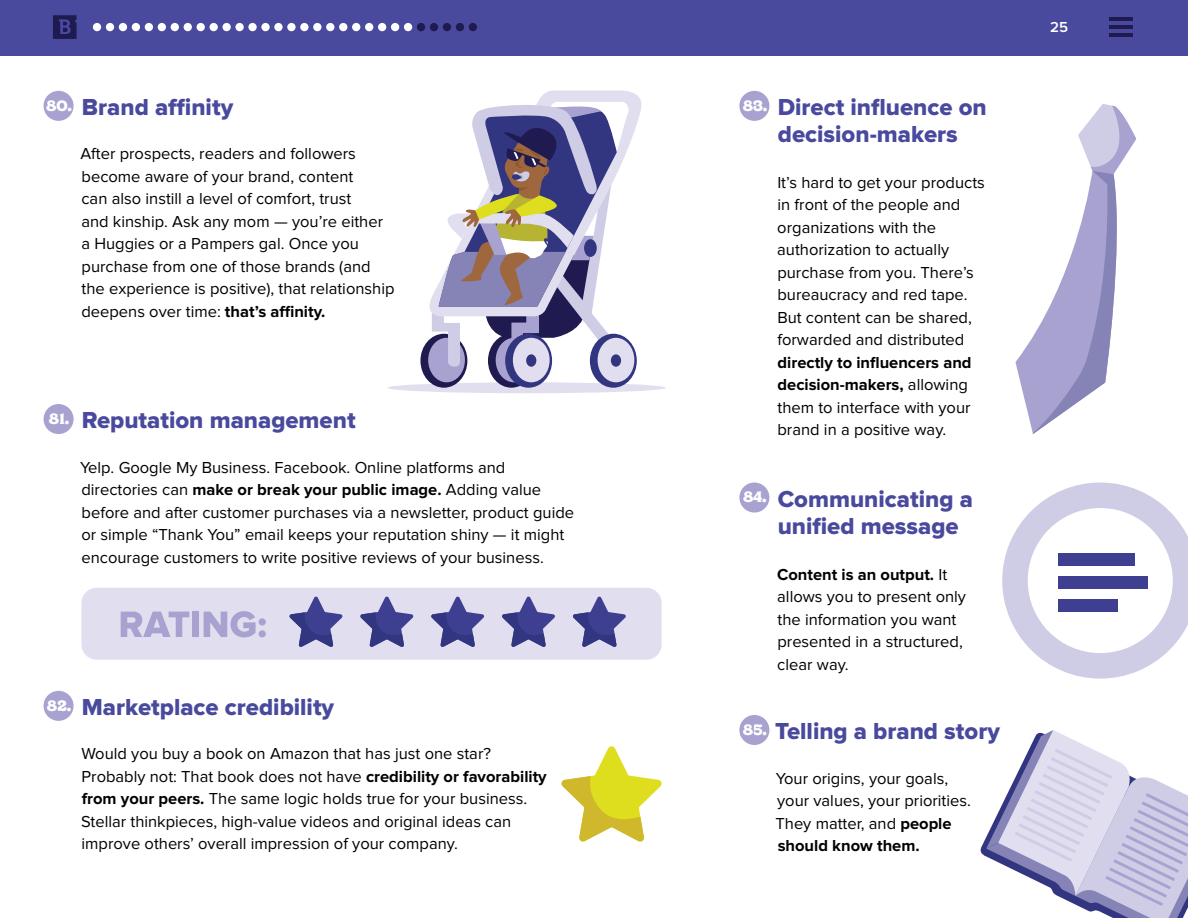
<style>
.page{position:relative;width:1188px;height:918px;background:#fff}
.page>*{position:absolute;margin:0;border:0;box-sizing:border-box;transform-origin:0 0}
.t1{font:24px/27px "Proxima Nova Extrabld";color:#49499e}
.t2{font:16.5px/22.5px "Proxima Nova";color:#000}
.t3{font:15px "Regina Black Solid";color:#fff}
.t4{font:600 15px "Proxima Nova";color:#fff}
.s1{font-weight:700}
</style>
<div class="page">
<div style="left:0;top:0;width:1188px;height:55px;background:#49499e"></div>
<svg style="left:53px;top:15px;width:24px;height:24px"></svg>
<hr style="left:1109px;top:17px;width:24px;height:4px;background:#1f1a50">
<hr style="left:1109px;top:25px;width:24px;height:4px;background:#1f1a50">
<hr style="left:1109px;top:33px;width:24px;height:4px;background:#1f1a50">
<div style="left:93px;top:23px;width:8px;height:8px;background:#fff;border-radius:50%"></div>
<div style="left:119px;top:23px;width:8px;height:8px;background:#fff;border-radius:50%"></div>
<div style="left:145px;top:23px;width:8px;height:8px;background:#fff;border-radius:50%"></div>
<div style="left:274px;top:23px;width:9px;height:8px;background:#fff;border-radius:50%"></div>
<div style="left:210px;top:23px;width:8px;height:8px;background:#fff;border-radius:50%"></div>
<div style="left:339px;top:23px;width:8px;height:8px;background:#fff;border-radius:50%"></div>
<div style="left:404px;top:23px;width:8px;height:8px;background:#fff;border-radius:50%"></div>
<div style="left:171px;top:23px;width:8px;height:8px;background:#fff;border-radius:50%"></div>
<div style="left:300px;top:23px;width:9px;height:8px;background:#fff;border-radius:50%"></div>
<div style="left:235px;top:23px;width:9px;height:8px;background:#fff;border-radius:50%"></div>
<div style="left:365px;top:23px;width:8px;height:8px;background:#fff;border-radius:50%"></div>
<div style="left:430px;top:23px;width:8px;height:8px;background:#1f1a50;border-radius:50%"></div>
<div style="left:106px;top:23px;width:8px;height:8px;background:#fff;border-radius:50%"></div>
<div style="left:132px;top:23px;width:8px;height:8px;background:#fff;border-radius:50%"></div>
<div style="left:158px;top:23px;width:8px;height:8px;background:#fff;border-radius:50%"></div>
<div style="left:287px;top:23px;width:9px;height:8px;background:#fff;border-radius:50%"></div>
<div style="left:222px;top:23px;width:9px;height:8px;background:#fff;border-radius:50%"></div>
<div style="left:352px;top:23px;width:8px;height:8px;background:#fff;border-radius:50%"></div>
<div style="left:417px;top:23px;width:8px;height:8px;background:#1f1a50;border-radius:50%"></div>
<div style="left:197px;top:23px;width:8px;height:8px;background:#fff;border-radius:50%"></div>
<div style="left:326px;top:23px;width:8px;height:8px;background:#fff;border-radius:50%"></div>
<div style="left:261px;top:23px;width:9px;height:8px;background:#fff;border-radius:50%"></div>
<div style="left:391px;top:23px;width:8px;height:8px;background:#fff;border-radius:50%"></div>
<div style="left:456px;top:23px;width:8px;height:8px;background:#1f1a50;border-radius:50%"></div>
<div style="left:469px;top:23px;width:8px;height:8px;background:#1f1a50;border-radius:50%"></div>
<div style="left:184px;top:23px;width:8px;height:8px;background:#fff;border-radius:50%"></div>
<div style="left:313px;top:23px;width:9px;height:8px;background:#fff;border-radius:50%"></div>
<div style="left:248px;top:23px;width:9px;height:8px;background:#fff;border-radius:50%"></div>
<div style="left:378px;top:23px;width:8px;height:8px;background:#fff;border-radius:50%"></div>
<div style="left:443px;top:23px;width:8px;height:8px;background:#1f1a50;border-radius:50%"></div>
<div style="left:44px;top:91px;width:30px;height:30px;background:#a7a2d0;border-radius:50%"></div>
<div style="left:44px;top:404px;width:30px;height:30px;background:#a7a2d0;border-radius:50%"></div>
<div style="left:44px;top:691px;width:30px;height:30px;background:#a7a2d0;border-radius:50%"></div>
<div style="left:739px;top:91px;width:30px;height:30px;background:#a7a2d0;border-radius:50%"></div>
<div style="left:739px;top:483px;width:30px;height:30px;background:#a7a2d0;border-radius:50%"></div>
<div style="left:739px;top:715px;width:30px;height:30px;background:#a7a2d0;border-radius:50%"></div>
<div style="left:81px;top:588px;width:581px;height:72px;background:#e0deef;border-radius:15px"></div>
<svg style="left:121px;top:612px;width:68px;height:25px"></svg>
<div style="left:193px;top:612px;width:6px;height:25px;background:#a7a2d0"></div>
<svg style="left:204px;top:611px;width:62px;height:26px"></svg>
<svg style="left:290px;top:597px;width:53px;height:50px"></svg>
<svg style="left:360px;top:597px;width:53px;height:50px"></svg>
<svg style="left:431px;top:597px;width:53px;height:50px"></svg>
<svg style="left:502px;top:597px;width:53px;height:50px"></svg>
<svg style="left:573px;top:597px;width:53px;height:50px"></svg>
<svg style="left:562px;top:746px;width:100px;height:96px"></svg>
<svg style="left:980px;top:730px;width:208px;height:188px"></svg>
<svg style="left:1002px;top:483px;width:186px;height:196px"></svg>
<div style="left:1058px;top:554px;width:76px;height:12px;background:#3e3f90"></div>
<div style="left:1058px;top:577px;width:90px;height:12px;background:#3e3f90"></div>
<div style="left:1058px;top:599px;width:60px;height:13px;background:#3e3f90"></div>
<div style="left:388px;top:382px;width:278px;height:11px;background:#e0deef;border-radius:50%"></div>
<div style="left:488px;top:334px;width:47px;height:54px;background:#1f1a50;border-radius:50%"></div>
<div style="left:496px;top:338px;width:36px;height:44px;background:#a7a2d0;border-radius:50%"></div>
<svg style="left:590px;top:334px;width:47px;height:54px"></svg>
<div style="left:598px;top:338px;width:36px;height:44px;background:#e0deef;border-radius:50%"></div>
<div style="left:611px;top:354px;width:10px;height:13px;background:#32357f;border-radius:50%"></div>
<svg style="left:420px;top:334px;width:47px;height:54px"></svg>
<div style="left:428px;top:338px;width:37px;height:44px;background:#a7a2d0;border-radius:50%"></div>
<svg style="left:505px;top:334px;width:47px;height:54px"></svg>
<div style="left:513px;top:338px;width:37px;height:44px;background:#e0deef;border-radius:50%"></div>
<svg style="left:429px;top:91px;width:213px;height:222px"></svg>
<svg style="left:432px;top:101px;width:185px;height:266px"></svg>
<svg style="left:1015px;top:104px;width:121px;height:330px"></svg>
<p class="t4" style="left:1050px;top:20px;width:19px">25</p>
<p class="t3" style="left:46px;top:97px;width:27px">80.</p>
<h1 class="t1" style="left:82px;top:94px;width:153px">Brand affinity</h1>
<p class="t3" style="left:743px;top:97px;width:26px">83.</p>
<h1 class="t1" style="left:778px;top:94px;width:211px">Direct influence on decision-makers</h1>
<p class="t2" style="left:81px;top:143px;width:315px">After prospects, readers and followers become aware of your brand, content<br>can also instill a level of comfort, trust<br>and kinship. Ask any mom — you’re either a Huggies or a Pampers gal. Once you purchase from one of those brands (and the experience is positive), that relationship deepens over time: <span class="s1">that’s affinity.</span></p>
<p class="t3" style="left:49px;top:410px;width:22px">81.</p>
<h1 class="t1" style="left:82px;top:408px;width:275px">Reputation management</h1>
<p class="t2" style="left:777px;top:172px;width:209px">It’s hard to get your products in front of the people and organizations with the authorization to actually purchase from you. There’s bureaucracy and red tape.<br>But content can be shared, forwarded and distributed</p>
<p class="t2" style="left:777px;top:352px;width:196px"><span class="s1">directly to influencers and decision-makers,</span> allowing them to interface with your brand in a positive way.</p>
<p class="t2" style="left:80px;top:457px;width:496px">Yelp. Google My Business. Facebook. Online platforms and directories can <span class="s1">make or break your public image.</span> Adding value before and after customer purchases via a newsletter, product guide or simple “Thank You” email keeps your reputation shiny — it might encourage customers to write positive reviews of your business.</p>
<p class="t3" style="left:743px;top:488px;width:25px">84.</p>
<h1 class="t1" style="left:778px;top:486px;width:197px">Communicating a unified message</h1>
<p class="t2" style="left:777px;top:564px;width:190px"><span class="s1">Content is an output.</span> It allows you to present only the information you want presented in a structured, clear way.</p>
<p class="t3" style="left:47px;top:697px;width:26px">82.</p>
<h1 class="t1" style="left:82px;top:694px;width:254px">Marketplace credibility</h1>
<p class="t2" style="left:81px;top:743px;width:467px">Would you buy a book on Amazon that has just one star?<br>Probably not: That book does not have <span class="s1">credibility or favorability from your peers.</span> The same logic holds true for your business.<br>Stellar thinkpieces, high-value videos and original ideas can improve others’ overall impression of your company.</p>
<h1 class="t1" style="left:743px;top:719px;width:258px"><sup>85.</sup> Telling a brand story</h1>
<p class="t2" style="left:776px;top:767px;width:197px">Your origins, your goals, your values, your priorities.<br>They matter, and <span class="s1">people should know them.</span></p>
</div>
